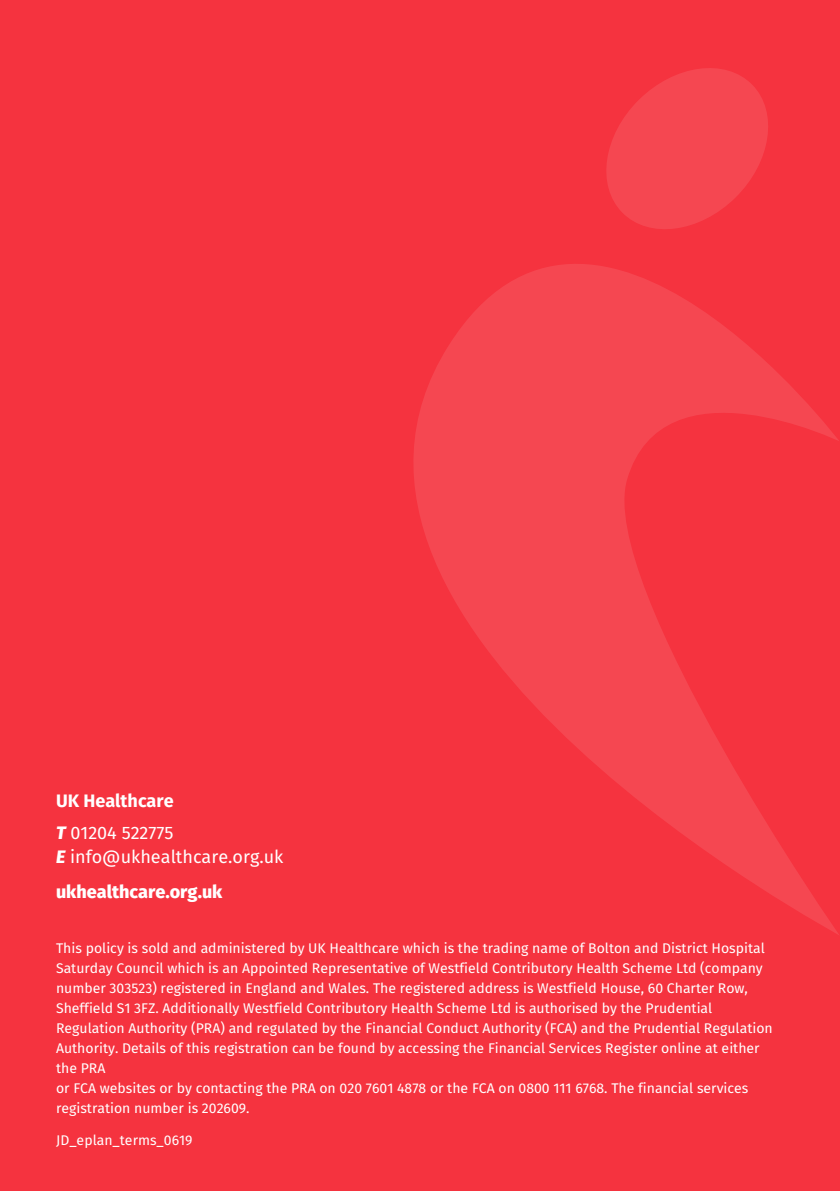
<style>
.page{position:relative;width:840px;height:1191px;background:#fff}
.page>*{position:absolute;margin:0;border:0;box-sizing:border-box;transform-origin:0 0}
.t1{font:18px/35.4px "Fira Sans";color:#fff}
.t2{font:700 18px/32px "Fira Sans";color:#fff}
.t3{font:14px/20px "Fira Sans";color:#fff}
.s1{font-weight:800;font-style:italic}
.s2{font-weight:400}
.s3{font-weight:800}
</style>
<div class="page">
<div style="left:0;top:0;width:839px;height:1191px;background:#f5333f"></div>
<svg style="left:413px;top:68px;width:426px;height:867px"></svg>
<p class="t2" style="left:56px;top:783px;width:119px">UK Healthcare<br><span class="s1">T</span> <span class="s2">01204 522775</span></p>
<p class="t1" style="left:56px;top:838px;width:229px"><span class="s1">E</span> info@ukhealthcare.org.uk <span class="s3">ukhealthcare.org.uk</span></p>
<p class="t3" style="left:56px;top:938px;width:717px">This policy is sold and administered by UK Healthcare which is the trading name of Bolton and District Hospital Saturday Council which is an Appointed Representative of Westfield Contributory Health Scheme Ltd (company number 303523) registered in England and Wales. The registered address is Westfield House, 60 Charter Row, Sheffield S1 3FZ. Additionally Westfield Contributory Health Scheme Ltd is authorised by the Prudential Regulation Authority (PRA) and regulated by the Financial Conduct Authority (FCA) and the Prudential Regulation Authority. Details of this registration can be found by accessing the Financial Services Register online at either the PRA<br>or FCA websites or by contacting the PRA on 020 7601 4878 or the FCA on 0800 111 6768. The financial services registration number is 202609.</p>
<p class="t3" style="left:56px;top:1129px;width:138px">JD_eplan_terms_0619</p>
</div>
